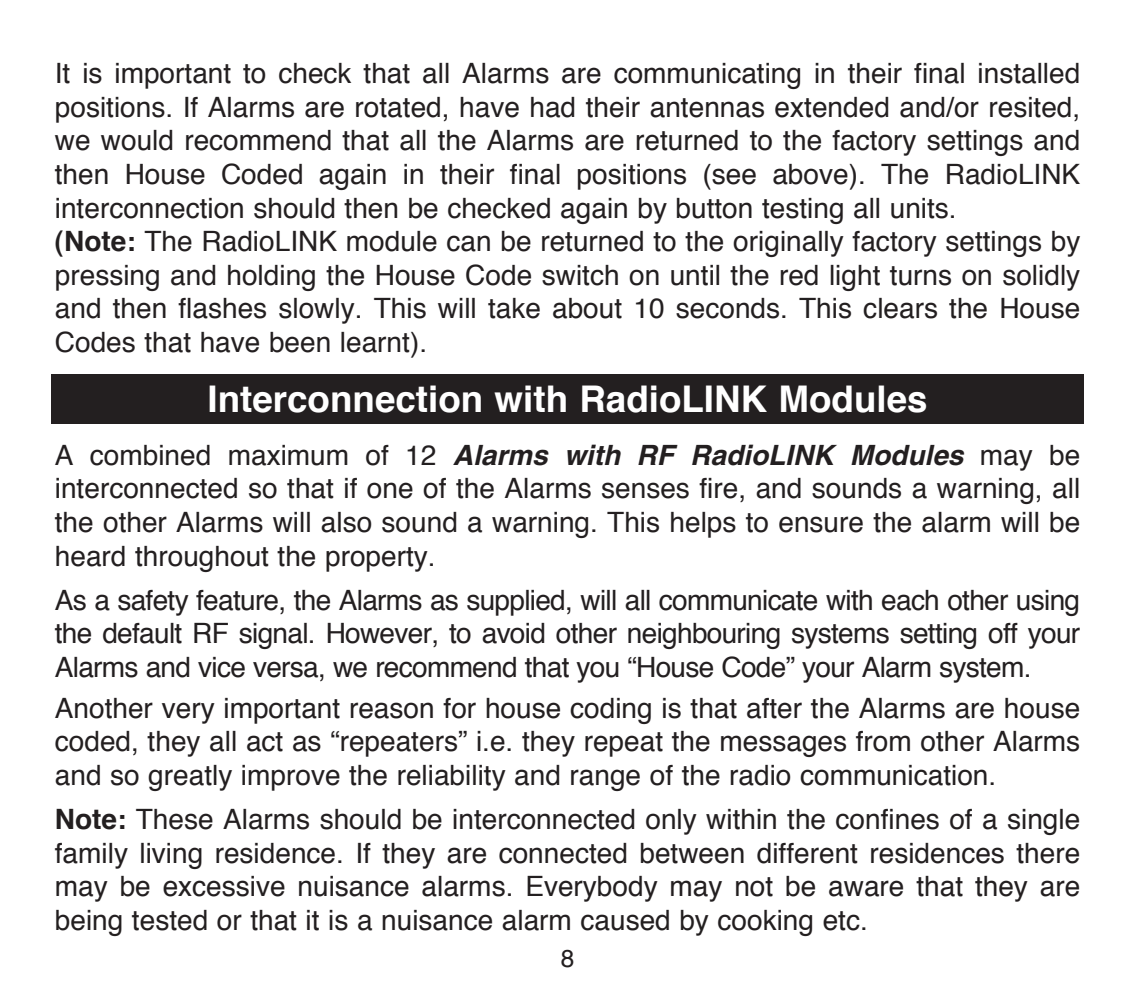
<style>
.page{position:relative;width:1134px;height:995px;background:#fff}
.page>*{position:absolute;margin:0;border:0;box-sizing:border-box;transform-origin:0 0}
.t1{font:700 36.75px "Helvetica";color:#fff}
.t2{font:28px/33.6px "Helvetica";color:#231f20;text-align:justify}
.t3{font:24.5px "Helvetica";color:#231f20}
.s1{font-weight:700}
.s2{font-weight:700;font-style:italic}
</style>
<div class="page">
<div style="left:51px;top:374px;width:1032px;height:49px;background:#231f20"></div>
<p class="t2" style="left:55px;top:56px;width:1026px">It is important to check that all Alarms are communicating in their final installed positions. If Alarms are rotated, have had their antennas extended and/or resited, we would recommend that all the Alarms are returned to the factory settings and then House Coded again in their final positions (see above). The RadioLINK interconnection should then be checked again by button testing all units.</p>
<p class="t2" style="left:55px;top:224px;width:1026px"><span class="s1">(Note:</span> The RadioLINK module can be returned to the originally factory settings by pressing and holding the House Code switch on until the red light turns on solidly and then flashes slowly. This will take about 10 seconds. This clears the House Codes that have been learnt).</p>
<p class="t1" style="left:207px;top:376px;width:721px">Interconnection with RadioLINK Modules</p>
<p class="t2" style="left:55px;top:437px;width:1026px">A combined maximum of 12 <span class="s2">Alarms with RF RadioLINK Modules</span> may be interconnected so that if one of the Alarms senses fire, and sounds a warning, all the other Alarms will also sound a warning. This helps to ensure the alarm will be heard throughout the property.</p>
<p class="t2" style="left:55px;top:582px;width:1026px">As a safety feature, the Alarms as supplied, will all communicate with each other using the default RF signal. However, to avoid other neighbouring systems setting off your Alarms and vice versa, we recommend that you “House Code” your Alarm system.</p>
<p class="t2" style="left:55px;top:690px;width:1026px">Another very important reason for house coding is that after the Alarms are house coded, they all act as “repeaters” i.e. they repeat the messages from other Alarms and so greatly improve the reliability and range of the radio communication.</p>
<p class="t2" style="left:55px;top:801px;width:1026px"><span class="s1">Note:</span> These Alarms should be interconnected only within the confines of a single family living residence. If they are connected between different residences there may be excessive nuisance alarms. Everybody may not be aware that they are being tested or that it is a nuisance alarm caused by cooking etc.</p>
<p class="t3" style="left:560px;top:943px;width:15px">8</p>
</div>
